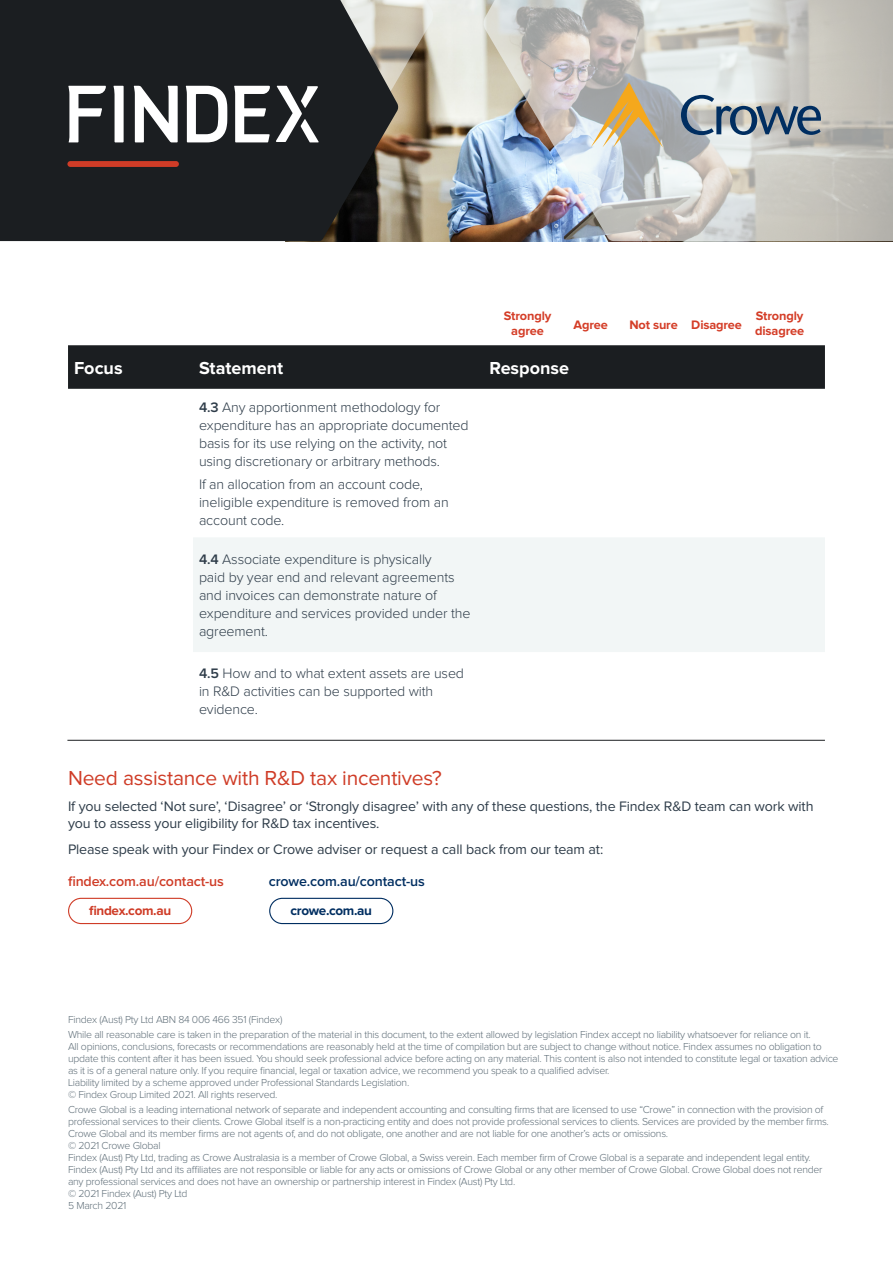
<style>
.page{position:relative;width:893px;height:1263px;background:#fff}
.page>*{position:absolute;margin:0;border:0;box-sizing:border-box;transform-origin:0 0}
.t1{font:21px "Proxima Nova";letter-spacing:-.01em;color:#cf3c27}
.t2{font:700 18px "Proxima Nova";color:#fff}
.t3{font:300 14.25px/18px "Proxima Nova";letter-spacing:-.01em;color:#2e3c49}
.t4{font:14.25px/17.1px "Proxima Nova";letter-spacing:-.01em;color:#2e3c49}
.t5{font:600 14.25px "Proxima Nova";letter-spacing:-.01em;color:#cf3c27}
.t6{font:600 14.25px "Proxima Nova";letter-spacing:-.01em;color:#002e61}
.t7{font:700 13.5px "Proxima Nova";letter-spacing:-.025em;color:#cf3c27}
.t8{font:700 13.5px "Proxima Nova";letter-spacing:-.025em;color:#002e61}
.t9{font:700 12.75px/15px "Proxima Nova";letter-spacing:-.01em;color:#d43d27;text-align:center}
.t10{font:300 10.5px/12px "Proxima Nova";letter-spacing:-.025em;color:#5f6e78}
.s1{font-weight:600}
</style>
<div class="page">
<img style="left:434px;top:0;width:49px;height:241px">
<svg style="left:483px;top:0;width:410px;height:241px;background:#c3c3c2"></svg>
<svg style="left:681px;top:95px;width:140px;height:40px;background:#909da8"></svg>
<svg style="left:591px;top:82px;width:72px;height:65px;background:#bfb093"></svg>
<svg style="left:398px;top:0;width:36px;height:241px;background:#9f9077"></svg>
<svg style="left:0;top:0;width:398px;height:241px;background:#252729"></svg>
<svg style="left:276px;top:86px;width:43px;height:56px"></svg>
<svg style="left:68px;top:86px;width:38px;height:56px"></svg>
<svg style="left:113px;top:86px;width:11px;height:56px"></svg>
<svg style="left:186px;top:86px;width:41px;height:56px"></svg>
<svg style="left:234px;top:86px;width:36px;height:56px"></svg>
<svg style="left:134px;top:86px;width:44px;height:56px"></svg>
<div style="left:67px;top:161px;width:112px;height:6px;background:#cf3c27;border-radius:3px"></div>
<div style="left:68px;top:345px;width:757px;height:44px;background:#1b1e21"></div>
<div style="left:193px;top:538px;width:632px;height:114px;background:#f2f6f6"></div>
<hr style="left:67px;top:740px;width:758px;height:1px;background:#1b1e21">
<div style="left:68px;top:898px;width:124px;height:26px;border:1px solid #cf3c27;border-radius:13px"></div>
<div style="left:269px;top:898px;width:124px;height:26px;border:1px solid #002e61;border-radius:13px"></div>
<p class="t9" style="left:504px;top:308px;width:49px">Strongly agree</p>
<p class="t9" style="left:573px;top:317px;width:36px">Agree</p>
<p class="t9" style="left:629px;top:317px;width:114px">Not sure Disagree</p>
<p class="t9" style="left:755px;top:308px;width:50px;text-align:left">Strongly disagree</p>
<h2 class="t2" style="left:74px;top:360px;width:50px">Focus</h2>
<h2 class="t2" style="left:199px;top:360px;width:86px">Statement</h2>
<h2 class="t2" style="left:490px;top:360px;width:81px">Response</h2>
<h3 class="t3" style="left:199px;top:399px;width:271px"><span class="s1">4.3</span> Any apportionment methodology for expenditure has an appropriate documented basis for its use relying on the activity, not using discretionary or arbitrary methods.</h3>
<h3 class="t3" style="left:199px;top:476px;width:251px">If an allocation from an account code, ineligible expenditure is removed from an account code.</h3>
<h3 class="t3" style="left:199px;top:551px;width:273px"><span class="s1">4.4</span> Associate expenditure is physically<br>paid by year end and relevant agreements and invoices can demonstrate nature of expenditure and services provided under the agreement.</h3>
<h3 class="t3" style="left:199px;top:664px;width:267px"><span class="s1">4.5</span> How and to what extent assets are used in R&amp;D activities can be supported with evidence.</h3>
<h1 class="t1" style="left:68px;top:768px;width:375px">Need assistance with R&amp;D tax incentives?</h1>
<h3 class="t4" style="left:68px;top:798px;width:747px">If you selected ‘Not sure’, ‘Disagree’ or ‘Strongly disagree’ with any of these questions, the Findex R&amp;D team can work with you to assess your eligibility for R&amp;D tax incentives.</h3>
<h3 class="t4" style="left:68px;top:842px;width:537px">Please speak with your Findex or Crowe adviser or request a call back from our team at:</h3>
<h3 class="t5" style="left:68px;top:871px;width:157px">findex.com.au/contact-us</h3>
<h3 class="t6" style="left:269px;top:871px;width:158px">crowe.com.au/contact-us</h3>
<p class="t7" style="left:89px;top:905px;width:84px">findex.com.au</p>
<p class="t8" style="left:291px;top:905px;width:83px">crowe.com.au</p>
<p class="t10" style="left:68px;top:1012px;width:744px;line-height:15px">Findex (Aust) Pty Ltd ABN 84 006 466 351 (Findex)<br>While all reasonable care is taken in the preparation of the material in this document, to the extent allowed by legislation Findex accept no liability whatsoever for reliance on it.</p>
<p class="t10" style="left:68px;top:1041px;width:772px">All opinions, conclusions, forecasts or recommendations are reasonably held at the time of compilation but are subject to change without notice. Findex assumes no obligation to update this content after it has been issued. You should seek professional advice before acting on any material. This content is also not intended to constitute legal or taxation advice as it is of a general nature only. If you require financial, legal or taxation advice, we recommend you speak to a qualified adviser.<br>Liability limited by a scheme approved under Professional Standards Legislation.<br>© Findex Group Limited 2021. All rights reserved.</p>
<p class="t10" style="left:68px;top:1104px;width:762px">Crowe Global is a leading international network of separate and independent accounting and consulting firms that are licensed to use “Crowe” in connection with the provision of professional services to their clients. Crowe Global itself is a non-practicing entity and does not provide professional services to clients. Services are provided by the member firms.<br>Crowe Global and its member firms are not agents of, and do not obligate, one another and are not liable for one another’s acts or omissions.<br>© 2021 Crowe Global<br>Findex (Aust) Pty Ltd, trading as Crowe Australasia is a member of Crowe Global, a Swiss verein. Each member firm of Crowe Global is a separate and independent legal entity.<br>Findex (Aust) Pty Ltd and its affiliates are not responsible or liable for any acts or omissions of Crowe Global or any other member of Crowe Global. Crowe Global does not render any professional services and does not have an ownership or partnership interest in Findex (Aust) Pty Ltd.<br>© 2021 Findex (Aust) Pty Ltd<br>5 March 2021</p>
</div>
